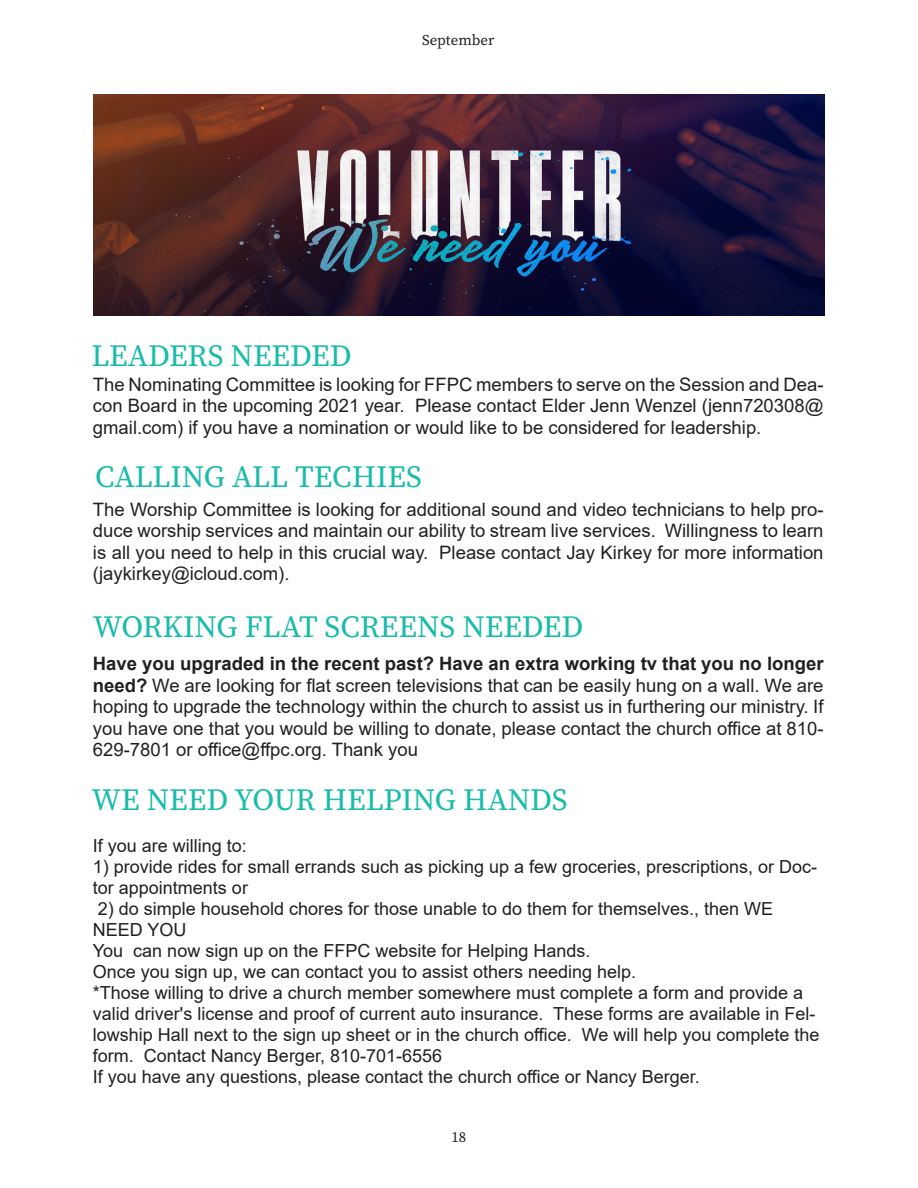
<style>
.page{position:relative;width:918px;height:1188px;background:#fff}
.page>*{position:absolute;margin:0;border:0;box-sizing:border-box;transform-origin:0 0}
.Body_Text_-_1st_Lett{font:30.9px "Source Serif Pro";color:#19bcab}
.t1{font:18.45px/21.6px "Arial";color:#231f20;text-align:justify}
.t2{font:18px/21px "Arial";color:#231f20}
.Headline_-_50pt_Semi{font:15px "Source Serif Pro";color:#231f20}
.s1{font-weight:700}
</style>
<div class="page">
<img style="left:94px;top:95px;width:730px;height:220px">
<p class="Headline_-_50pt_Semi" style="left:422px;top:30px;width:74px">September</p>
<p class="Body_Text_-_1st_Lett" style="left:91px;top:335px;width:262px">LEADERS NEEDED</p>
<p class="t1" style="left:93px;top:373px;width:732px">The Nominating Committee is looking for FFPC members to serve on the Session and Dea&shy;con Board in the upcoming 2021 year. Please contact Elder Jenn Wenzel (jenn720308@ gmail.com) if you have a nomination or would like to be considered for leadership.</p>
<p class="Body_Text_-_1st_Lett" style="left:95px;top:456px;width:328px">CALLING ALL TECHIES</p>
<p class="t1" style="left:93px;top:498px;width:732px">The Worship Committee is looking for additional sound and video technicians to help pro&shy;duce worship services and maintain our ability to stream live services. Willingness to learn is all you need to help in this crucial way. Please contact Jay Kirkey for more information (jaykirkey@icloud.com).</p>
<p class="Body_Text_-_1st_Lett" style="left:93px;top:606px;width:492px">WORKING FLAT SCREENS NEEDED</p>
<p class="t1" style="left:93px;top:653px;width:732px"><span class="s1">Have you upgraded in the recent past? Have an extra working tv that you no longer need?</span> We are looking for flat screen televisions that can be easily hung on a wall. We are hoping to upgrade the technology within the church to assist us in furthering our ministry. If you have one that you would be willing to donate, please contact the church office at 810- 629-7801 or office@ffpc.org. Thank you</p>
<p class="Body_Text_-_1st_Lett" style="left:91px;top:779px;width:478px">WE NEED YOUR HELPING HANDS</p>
<p class="t2" style="left:93px;top:835px;width:156px">If you are willing to:</p>
<p class="t2" style="left:93px;top:856px;width:726px">1) provide rides for small errands such as picking up a few groceries, prescriptions, or Doc&shy;tor appointments or</p>
<p class="t2" style="left:93px;top:898px;width:682px">2) do simple household chores for those unable to do them for themselves., then WE<br>NEED YOU</p>
<p class="t2" style="left:93px;top:940px;width:499px">You can now sign up on the FFPC website for Helping Hands.</p>
<p class="t2" style="left:93px;top:961px;width:545px">Once you sign up, we can contact you to assist others needing help.</p>
<p class="t2" style="left:93px;top:982px;width:728px">*Those willing to drive a church member somewhere must complete a form and provide a valid driver's license and proof of current auto insurance. These forms are available in Fel&shy;lowship Hall next to the sign up sheet or in the church office. We will help you complete the form. Contact Nancy Berger, 810-701-6556</p>
<p class="t2" style="left:93px;top:1066px;width:608px">If you have any questions, please contact the church office or Nancy Berger.</p>
<p class="Headline_-_50pt_Semi" style="left:452px;top:1127px;width:16px">18</p>
</div>
